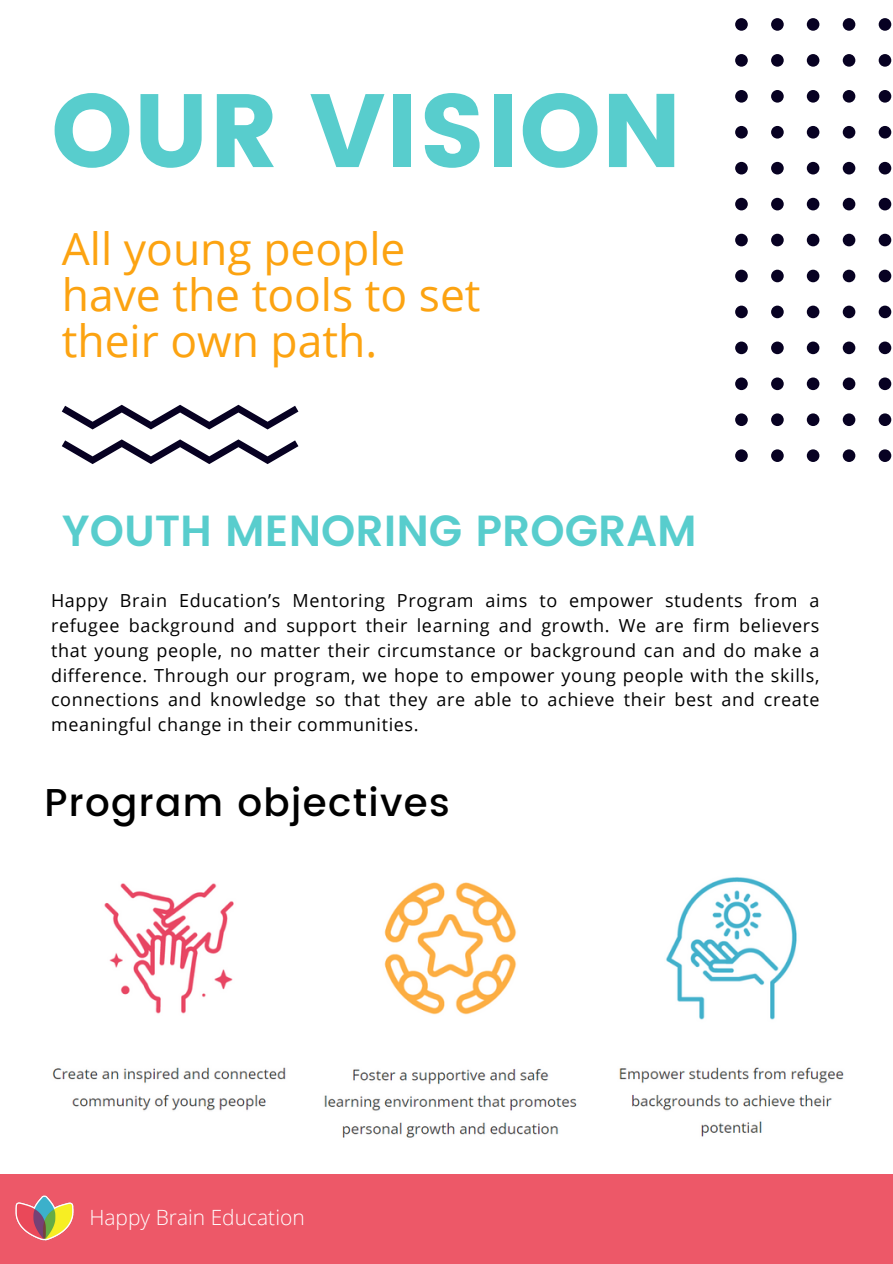
<style>
.page{position:relative;width:893px;height:1264px;background:#fff}
.page>*{position:absolute;margin:0;border:0;box-sizing:border-box;transform-origin:0 0}
.t1{font:103.95px "Poppins";color:#58cdcd}
.t2{font:44.4px/46.2px "Open Sans";color:#fca311}
.t3{font:600 43.5px "Poppins";color:#58cdcd}
.t4{font:500 38.7px "Poppins";letter-spacing:.035em;color:#000}
.t5{font:300 21px "Open Sans";color:#fff}
.t6{font:18px/24.8px "Open Sans";letter-spacing:.035em;color:#000;text-align:justify}
</style>
<div class="page">
<div style="left:735px;top:449px;width:12px;height:13px;background:#070122;border-radius:50%"></div>
<div style="left:735px;top:413px;width:12px;height:13px;background:#070122;border-radius:50%"></div>
<div style="left:735px;top:377px;width:12px;height:13px;background:#070122;border-radius:50%"></div>
<div style="left:735px;top:341px;width:12px;height:13px;background:#070122;border-radius:50%"></div>
<div style="left:735px;top:305px;width:12px;height:13px;background:#070122;border-radius:50%"></div>
<div style="left:735px;top:270px;width:12px;height:12px;background:#070122;border-radius:50%"></div>
<div style="left:735px;top:234px;width:12px;height:12px;background:#070122;border-radius:50%"></div>
<div style="left:771px;top:449px;width:12px;height:13px;background:#070122;border-radius:50%"></div>
<div style="left:771px;top:413px;width:12px;height:13px;background:#070122;border-radius:50%"></div>
<div style="left:771px;top:377px;width:12px;height:13px;background:#070122;border-radius:50%"></div>
<div style="left:771px;top:341px;width:12px;height:13px;background:#070122;border-radius:50%"></div>
<div style="left:771px;top:305px;width:12px;height:13px;background:#070122;border-radius:50%"></div>
<div style="left:771px;top:270px;width:12px;height:12px;background:#070122;border-radius:50%"></div>
<div style="left:771px;top:234px;width:12px;height:12px;background:#070122;border-radius:50%"></div>
<div style="left:806px;top:449px;width:13px;height:13px;background:#070122;border-radius:50%"></div>
<div style="left:806px;top:413px;width:13px;height:13px;background:#070122;border-radius:50%"></div>
<div style="left:806px;top:377px;width:13px;height:13px;background:#070122;border-radius:50%"></div>
<div style="left:806px;top:341px;width:13px;height:13px;background:#070122;border-radius:50%"></div>
<div style="left:806px;top:305px;width:13px;height:13px;background:#070122;border-radius:50%"></div>
<div style="left:806px;top:270px;width:13px;height:12px;background:#070122;border-radius:50%"></div>
<div style="left:806px;top:234px;width:13px;height:12px;background:#070122;border-radius:50%"></div>
<div style="left:842px;top:449px;width:13px;height:13px;background:#070122;border-radius:50%"></div>
<svg style="left:842px;top:413px;width:13px;height:13px"></svg>
<div style="left:842px;top:377px;width:13px;height:13px;background:#070122;border-radius:50%"></div>
<div style="left:842px;top:341px;width:13px;height:13px;background:#070122;border-radius:50%"></div>
<div style="left:842px;top:305px;width:13px;height:13px;background:#070122;border-radius:50%"></div>
<div style="left:842px;top:270px;width:13px;height:12px;background:#070122;border-radius:50%"></div>
<div style="left:842px;top:234px;width:13px;height:12px;background:#070122;border-radius:50%"></div>
<div style="left:878px;top:449px;width:13px;height:13px;background:#070122;border-radius:50%"></div>
<div style="left:878px;top:413px;width:13px;height:13px;background:#070122;border-radius:50%"></div>
<div style="left:878px;top:377px;width:13px;height:13px;background:#070122;border-radius:50%"></div>
<div style="left:878px;top:341px;width:13px;height:13px;background:#070122;border-radius:50%"></div>
<div style="left:878px;top:305px;width:13px;height:13px;background:#070122;border-radius:50%"></div>
<div style="left:878px;top:270px;width:13px;height:12px;background:#070122;border-radius:50%"></div>
<div style="left:878px;top:234px;width:13px;height:12px;background:#070122;border-radius:50%"></div>
<div style="left:735px;top:198px;width:12px;height:12px;background:#070122;border-radius:50%"></div>
<div style="left:735px;top:162px;width:12px;height:12px;background:#070122;border-radius:50%"></div>
<div style="left:735px;top:126px;width:12px;height:12px;background:#070122;border-radius:50%"></div>
<div style="left:735px;top:90px;width:12px;height:13px;background:#070122;border-radius:50%"></div>
<div style="left:735px;top:54px;width:12px;height:13px;background:#070122;border-radius:50%"></div>
<div style="left:735px;top:18px;width:12px;height:13px;background:#070122;border-radius:50%"></div>
<div style="left:771px;top:198px;width:12px;height:12px;background:#070122;border-radius:50%"></div>
<div style="left:771px;top:162px;width:12px;height:12px;background:#070122;border-radius:50%"></div>
<div style="left:771px;top:126px;width:12px;height:12px;background:#070122;border-radius:50%"></div>
<div style="left:771px;top:90px;width:12px;height:13px;background:#070122;border-radius:50%"></div>
<div style="left:771px;top:54px;width:12px;height:13px;background:#070122;border-radius:50%"></div>
<div style="left:771px;top:18px;width:12px;height:13px;background:#070122;border-radius:50%"></div>
<div style="left:806px;top:198px;width:13px;height:12px;background:#070122;border-radius:50%"></div>
<div style="left:806px;top:162px;width:13px;height:12px;background:#070122;border-radius:50%"></div>
<div style="left:806px;top:126px;width:13px;height:12px;background:#070122;border-radius:50%"></div>
<div style="left:806px;top:90px;width:13px;height:13px;background:#070122;border-radius:50%"></div>
<div style="left:806px;top:54px;width:13px;height:13px;background:#070122;border-radius:50%"></div>
<div style="left:806px;top:18px;width:13px;height:13px;background:#070122;border-radius:50%"></div>
<div style="left:842px;top:198px;width:13px;height:12px;background:#070122;border-radius:50%"></div>
<div style="left:842px;top:162px;width:13px;height:12px;background:#070122;border-radius:50%"></div>
<div style="left:842px;top:126px;width:13px;height:12px;background:#070122;border-radius:50%"></div>
<div style="left:842px;top:90px;width:13px;height:13px;background:#070122;border-radius:50%"></div>
<div style="left:842px;top:54px;width:13px;height:13px;background:#070122;border-radius:50%"></div>
<div style="left:842px;top:18px;width:13px;height:13px;background:#070122;border-radius:50%"></div>
<div style="left:878px;top:198px;width:13px;height:12px;background:#070122;border-radius:50%"></div>
<div style="left:878px;top:162px;width:13px;height:12px;background:#070122;border-radius:50%"></div>
<div style="left:878px;top:126px;width:13px;height:12px;background:#070122;border-radius:50%"></div>
<div style="left:878px;top:90px;width:13px;height:13px;background:#070122;border-radius:50%"></div>
<div style="left:878px;top:54px;width:13px;height:13px;background:#070122;border-radius:50%"></div>
<div style="left:878px;top:18px;width:13px;height:13px;background:#070122;border-radius:50%"></div>
<svg style="left:62px;top:405px;width:236px;height:24px"></svg>
<svg style="left:62px;top:439px;width:236px;height:25px"></svg>
<div style="left:0;top:1174px;width:892px;height:89px;background:#ed5868"></div>
<img style="left:15px;top:1195px;width:59px;height:46px">
<img style="left:52px;top:877px;width:792px;height:261px">
<p class="t1" style="left:51px;top:70px;width:632px">OUR VISION</p>
<p class="t2" style="left:62px;top:225px;width:420px">All young people have the tools to set their own path.</p>
<p class="t3" style="left:62px;top:505px;width:636px">YOUTH MENORING PROGRAM</p>
<p class="t6" style="left:51px;top:588px;width:769px">Happy Brain Education’s Mentoring Program aims to empower students from a refugee background and support their learning and growth. We are firm believers that young people, no matter their circumstance or background can and do make a difference. Through our program, we hope to empower young people with the skills, connections and knowledge so that they are able to achieve their best and create meaningful change in their communities.</p>
<p class="t4" style="left:44px;top:780px;width:407px">Program objectives</p>
<p class="t5" style="left:89px;top:1202px;width:217px">Happy Brain Education</p>
</div>
